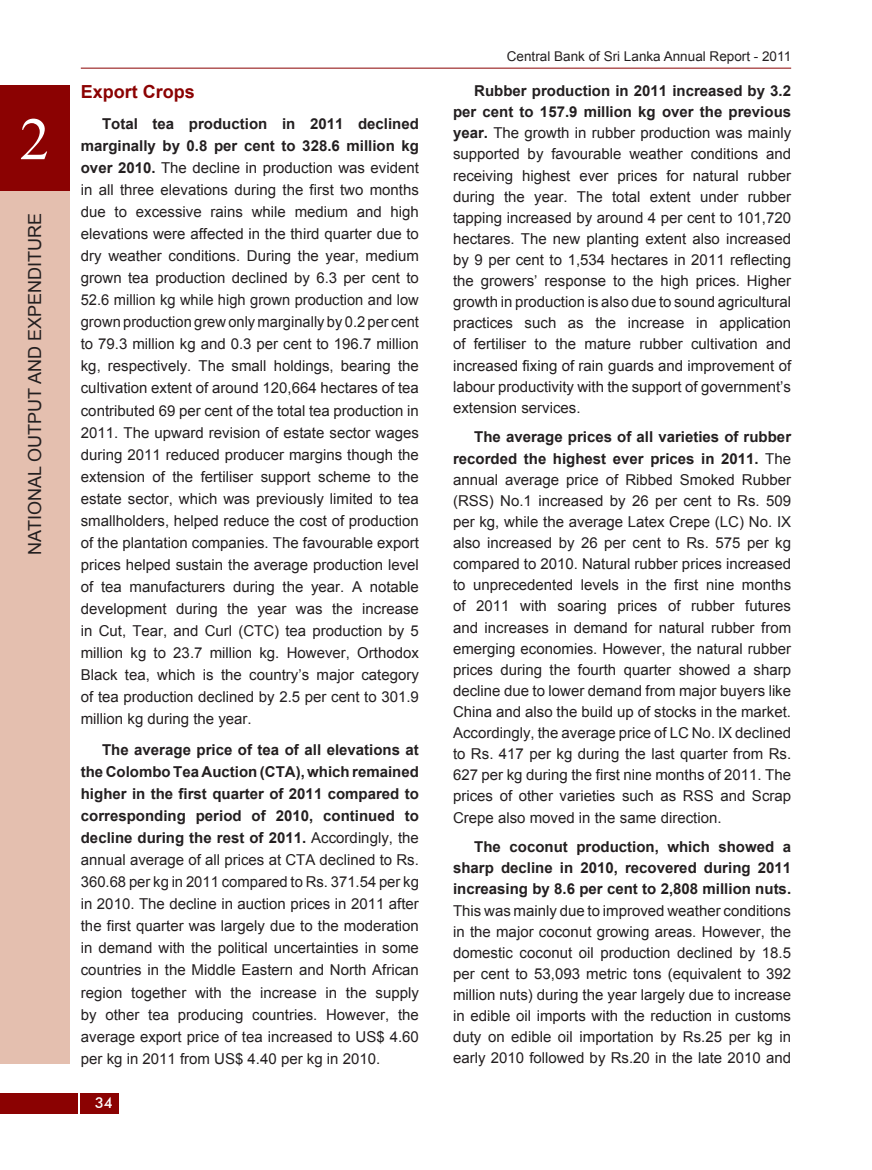
<style>
.page{position:relative;width:872px;height:1170px;background:#fff}
.page>*{position:absolute;margin:0;border:0;box-sizing:border-box;transform-origin:0 0}
.t1{font:60px "Times New Roman";color:#fff}
.t2{font:18px "Arial";color:#231f20}
.t3{font:700 18px "Arial";color:#8b0202}
.t4{font:15px/21.1px "Arial";color:#231f20;text-align:justify}
.t5{font:500 15px "Futura BT";color:#fff}
.t6{font:13.5px "Arial";color:#231f20}
.s1{font-weight:700}
</style>
<div class="page">
<div style="left:0;top:191px;width:69px;height:872px;background:#e4bfaf"></div>
<div style="left:0;top:85px;width:69px;height:106px;background:#8b0202"></div>
<div style="left:81px;top:1092px;width:38px;height:21px;background:#8b0202"></div>
<hr style="left:81px;top:68px;width:710px;height:1px;background:#8b0202">
<div style="left:0;top:1092px;width:77px;height:21px;background:#8b0202"></div>
<p class="t1" style="left:20px;top:99px;width:32px">2</p>
<p class="t2" style="left:23px;top:554px;width:341px;rotate:-90deg">National Output and Expenditure</p>
<p class="t3" style="left:81px;top:80px;width:116px">Export Crops</p>
<p class="t4" style="left:81px;top:113px;width:340px;line-height:22px;text-indent:21px"><span class="s1">Total tea production in 2011 declined marginally by 0.8 per cent to 328.6 million kg over 2010.</span> The decline in production was evident in all three elevations during the first two months due to excessive rains while medium and high elevations were affected in the third quarter due to dry weather conditions. During the year, medium grown tea production declined by 6.3 per cent to 52.6 million kg while high grown production and low grown production grew only marginally by 0.2 per cent to 79.3 million kg and 0.3 per cent to 196.7 million kg, respectively. The small holdings, bearing the cultivation extent of around 120,664 hectares of tea contributed 69 per cent of the total tea production in 2011. The upward revision of estate sector wages during 2011 reduced producer margins though the extension of the fertiliser support scheme to the estate sector, which was previously limited to tea smallholders, helped reduce the cost of production of the plantation companies. The favourable export prices helped sustain the average production level of tea manufacturers during the year. A notable development during the year was the increase in Cut, Tear, and Curl (CTC) tea production by 5 million kg to 23.7 million kg. However, Orthodox Black tea, which is the country’s major category of tea production declined by 2.5 per cent to 301.9 million kg during the year.</p>
<p class="t4" style="left:81px;top:738px;width:340px;line-height:22px;text-indent:21px"><span class="s1">The average price of tea of all elevations at the Colombo Tea Auction (CTA), which remained higher in the first quarter of 2011 compared to corresponding period of 2010, continued to decline during the rest of 2011.</span> Accordingly, the annual average of all prices at CTA declined to Rs.<br>360.68 per kg in 2011 compared to Rs. 371.54 per kg in 2010. The decline in auction prices in 2011 after the first quarter was largely due to the moderation in demand with the political uncertainties in some countries in the Middle Eastern and North African region together with the increase in the supply by other tea producing countries. However, the average export price of tea increased to U S$ 4.60 per kg in 2011 from US$ 4.40 per kg in 2010.</p>
<p class="t5" style="left:95px;top:1093px;width:20px">34</p>
<p class="t6" style="left:507px;top:47px;width:286px">Central Bank of Sri Lanka Annual Report - 2011</p>
<p class="t4" style="left:453px;top:80px;width:340px;text-indent:21px"><span class="s1">Rubber production in 2011 increased by 3.2 per cent to 157.9 million kg over the previous year.</span> The growth in rubber production was mainly supported by favourable weather conditions and receiving highest ever prices for natural rubber during the year. The total extent under rubber tapping increased by around 4 per cent to 101,720 hectares. The new planting extent also increased by 9 per cent to 1,534 hectares in 2011 reflecting the growers’ response to the high prices. Higher growth in production is also due to sound agricultural practices such as the increase in application of fertiliser to the mature rubber cultivation and increased fixing of rain guards and improvement of labour productivity with the support of government’s extension services.</p>
<p class="t4" style="left:453px;top:427px;width:340px;text-indent:21px"><span class="s1">The average prices of all varieties of rubber recorded the highest ever prices in 2011.</span> The annual average price of Ribbed Smoked Rubber (RSS) No.1 increased by 26 per cent to Rs. 509 per kg, while the average Latex Crepe (LC) No. IX also increased by 26 per cent to Rs. 575 per kg compared to 2010. Natural rubber prices increased to unprecedented levels in the first nine months of 2011 with soaring prices of rubber futures and increases in demand for natural rubber from emerging economies. However, the natural rubber prices during the fourth quarter showed a sharp decline due to lower demand from major buyers like China and also the build up of stocks in the market.<br>Accordingly, the average price of LC No. IX declined to Rs. 417 per kg during the last quarter from Rs.<br>627 per kg during the first nine months of 2011. The prices of other varieties such as RSS and Scrap Crepe also moved in the same direction.</p>
<p class="t4" style="left:453px;top:836px;width:340px;text-indent:21px"><span class="s1">The coconut production, which showed a sharp decline in 2010, recovered during 2011 increasing by 8.6 per cent to 2,808 million nuts.<br></span>This was mainly due to improved weather conditions in the major coconut growing areas. However, the domestic coconut oil production declined by 18.5 per cent to 53,093 metric tons (equivalent to 392 million nuts) during the year largely due to increase in edible oil imports with the reduction in customs duty on edible oil importation by Rs.25 per kg in early 2010 followed by Rs.20 in the late 2010 and</p>
</div>
